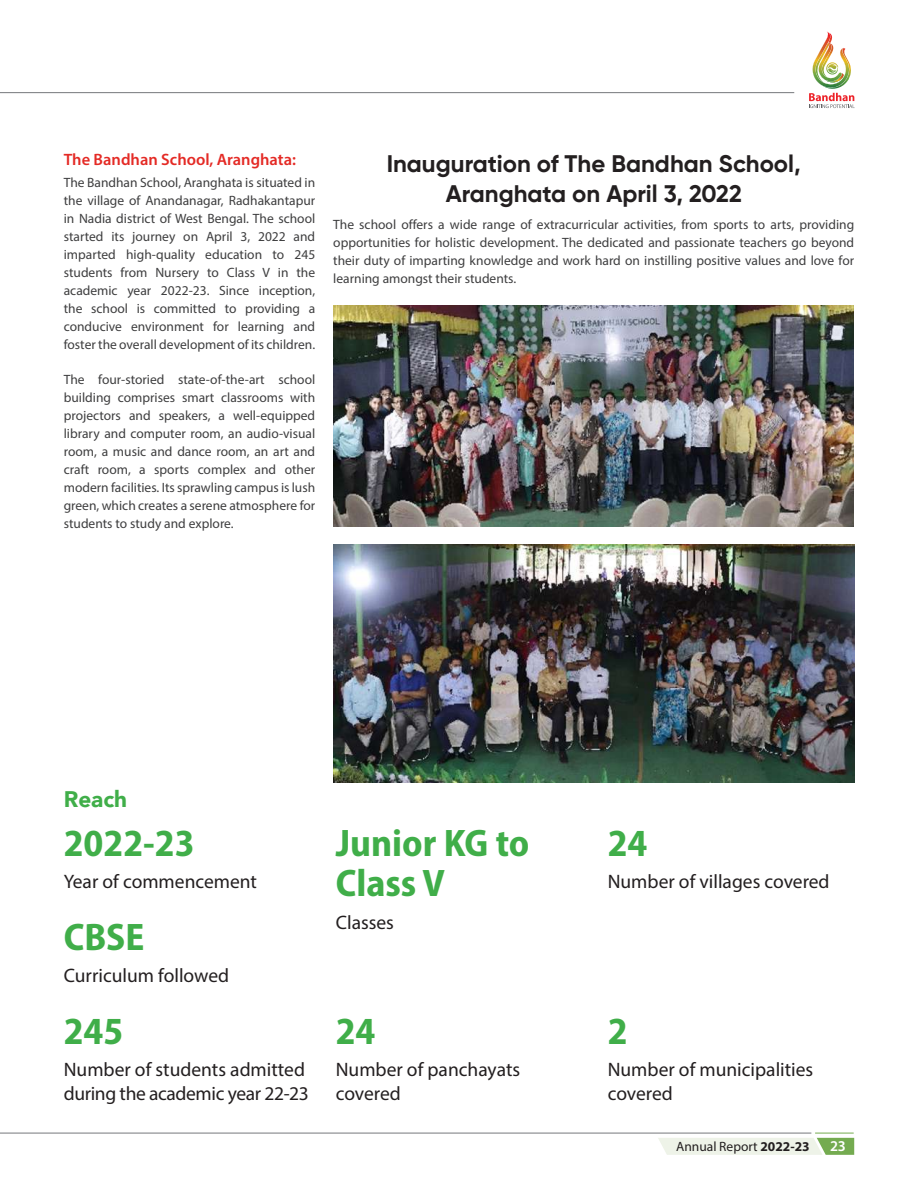
<style>
.page{position:relative;width:918px;height:1188px;background:#fff}
.page>*{position:absolute;margin:0;border:0;box-sizing:border-box;transform-origin:0 0}
.t1{font:700 semi-condensed 38.55px/40.5px "Myriad Pro";color:#40ae49}
.t2{font:700 24px/30px "Gilroy";color:#231f20;text-align:center}
.t3{font:900 22.5px "Avenir";color:#40ae49}
.t4{font:19.5px/24px "Myriad Pro";color:#231f20}
.t5{font:600 16.5px "Myriad Pro";color:#e42a25}
.t6{font:600 15px "Myriad Pro";color:#fff}
.t7{font:13.5px/18px "Myriad Pro";color:#3e3e3f;text-align:justify}
.t8{font:13.5px "Myriad Pro";color:#231f20}
.s1{font-weight:700}
</style>
<div class="page">
<img style="left:333px;top:305px;width:521px;height:222px">
<img style="left:333px;top:544px;width:521px;height:238px">
<svg style="left:658px;top:1138px;width:196px;height:17px;background:#dae7cf"></svg>
<hr style="left:815px;top:1133px;width:39px;height:1px;background:#74ab50">
<hr style="left:0;top:1133px;width:811px;height:1px;background:#76787b">
<hr style="left:0;top:92px;width:794px;height:1px;background:#76787b">
<img style="left:809px;top:32px;width:46px;height:76px">
<p class="t5" style="left:64px;top:149px;width:234px">The Bandhan School, Aranghata:</p>
<p class="t7" style="left:64px;top:173px;width:253px">The Bandhan School, Aranghata is situated in the village of Anandanagar, Radhakantapur in Nadia district of West Bengal. The school started its journey on April 3, 2022 and imparted high-quality education to 245 students from Nursery to Class V in the academic year 2022-23. Since inception, the school is committed to providing a conducive environment for learning and foster the overall development of its children.</p>
<p class="t7" style="left:64px;top:370px;width:253px">The four-storied state-of-the-art school building comprises smart classrooms with projectors and speakers, a well-equipped library and computer room, an audio-visual room, a music and dance room, an art and craft room, a sports complex and other modern facilities. Its sprawling campus is lush green, which creates a serene atmosphere for students to study and explore.</p>
<h2 class="t2" style="left:387px;top:149px;width:416px">Inauguration of The Bandhan School,<br>Aranghata on April 3, 2022</h2>
<p class="t7" style="left:333px;top:215px;width:522px">The school offers a wide range of extracurricular activities, from sports to arts, providing opportunities for holistic development. The dedicated and passionate teachers go beyond their duty of imparting knowledge and work hard on instilling positive values and love for learning amongst their students.</p>
<h3 class="t3" style="left:64px;top:780px;width:65px">Reach</h3>
<h1 class="t1" style="left:64px;top:822px;width:132px">2022-23</h1>
<h3 class="t4" style="left:64px;top:869px;width:195px">Year of commencement</h3>
<h1 class="t1" style="left:64px;top:916px;width:82px">CBSE</h1>
<h3 class="t4" style="left:64px;top:963px;width:167px">Curriculum followed</h3>
<h1 class="t1" style="left:64px;top:1010px;width:61px">245</h1>
<h3 class="t4" style="left:64px;top:1057px;width:247px">Number of students admitted during the academic year 22-23</h3>
<h1 class="t1" style="left:336px;top:822px;width:195px">Junior KG to<br>Class V</h1>
<h3 class="t4" style="left:336px;top:910px;width:60px">Classes</h3>
<h1 class="t1" style="left:336px;top:1010px;width:41px">24</h1>
<h3 class="t4" style="left:336px;top:1057px;width:186px">Number of panchayats covered</h3>
<h1 class="t1" style="left:608px;top:822px;width:41px">24</h1>
<h3 class="t4" style="left:608px;top:869px;width:223px">Number of villages covered</h3>
<h1 class="t1" style="left:608px;top:1010px;width:21px">2</h1>
<h3 class="t4" style="left:608px;top:1057px;width:207px">Number of municipalities covered</h3>
<p class="t8" style="left:676px;top:1138px;width:135px">Annual Report <span class="s1">2022-23</span></p>
<p class="t6" style="left:830px;top:1136px;width:17px">23</p>
</div>
